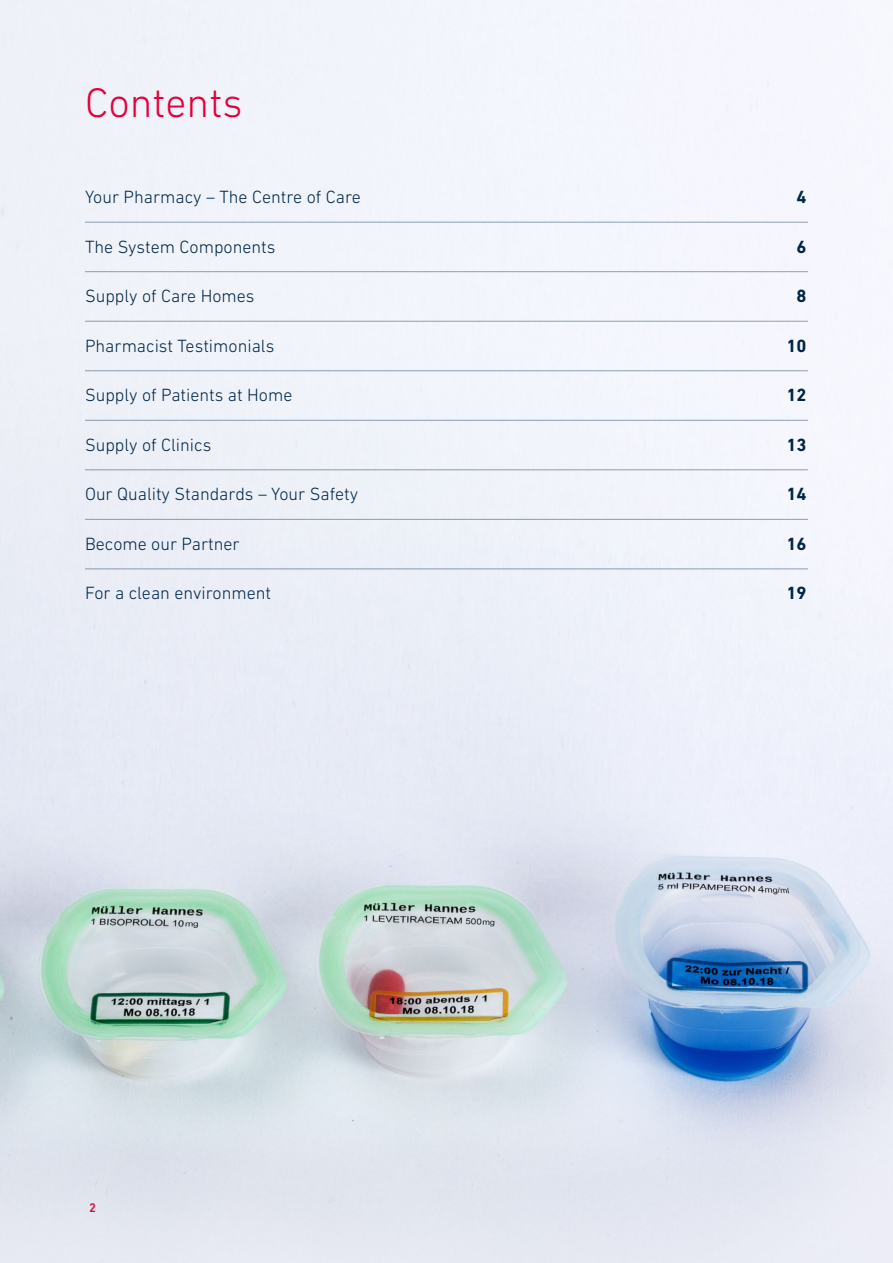
<style>
.page{position:relative;width:893px;height:1263px;background:#fff}
.page>*{position:absolute;margin:0;border:0;box-sizing:border-box;transform-origin:0 0}
.t1{font:300 42px "DIN Next LT Pro";color:#e4003a}
.t2{font:300 18px "DIN Next LT Pro";color:#002647}
.t3{font:700 18px "DIN Next LT Pro";color:#002647}
.t4{font:500 12.75px "DIN Next LT Pro";color:#e4003a}
</style>
<div class="page">
<img style="left:0;top:0;width:893px;height:1263px">
<hr style="left:85px;top:222px;width:723px;height:1px;background:#002647">
<hr style="left:85px;top:271px;width:723px;height:1px;background:#002647">
<hr style="left:85px;top:321px;width:723px;height:1px;background:#002647">
<hr style="left:85px;top:370px;width:723px;height:1px;background:#002647">
<hr style="left:85px;top:420px;width:723px;height:1px;background:#002647">
<hr style="left:85px;top:569px;width:723px;height:1px;background:#002647">
<hr style="left:85px;top:470px;width:723px;height:1px;background:#002647">
<hr style="left:85px;top:519px;width:723px;height:1px;background:#002647">
<h1 class="t1" style="left:85px;top:78px;width:159px">Contents</h1>
<p class="t2" style="left:85px;top:187px;width:277px">Your Pharmacy – The Centre of Care</p>
<p class="t3" style="left:797px;top:187px;width:12px">4</p>
<p class="t2" style="left:85px;top:236px;width:192px">The System Components</p>
<p class="t3" style="left:797px;top:236px;width:12px">6</p>
<p class="t2" style="left:85px;top:286px;width:171px">Supply of Care Homes</p>
<p class="t3" style="left:797px;top:286px;width:12px">8</p>
<p class="t2" style="left:85px;top:335px;width:191px">Pharmacist Testimonials</p>
<p class="t3" style="left:787px;top:335px;width:22px">10</p>
<p class="t2" style="left:85px;top:385px;width:209px">Supply of Patients at Home</p>
<p class="t3" style="left:787px;top:385px;width:22px">12</p>
<p class="t2" style="left:85px;top:434px;width:128px">Supply of Clinics</p>
<p class="t3" style="left:787px;top:434px;width:22px">13</p>
<p class="t2" style="left:85px;top:484px;width:275px">Our Quality Standards – Your Safety</p>
<p class="t3" style="left:787px;top:484px;width:22px">14</p>
<p class="t2" style="left:85px;top:533px;width:156px">Become our Partner</p>
<p class="t3" style="left:787px;top:533px;width:22px">16</p>
<p class="t2" style="left:85px;top:583px;width:188px">For a clean environment</p>
<p class="t3" style="left:787px;top:583px;width:22px">19</p>
<p class="t4" style="left:89px;top:1200px;width:8px">2</p>
</div>
